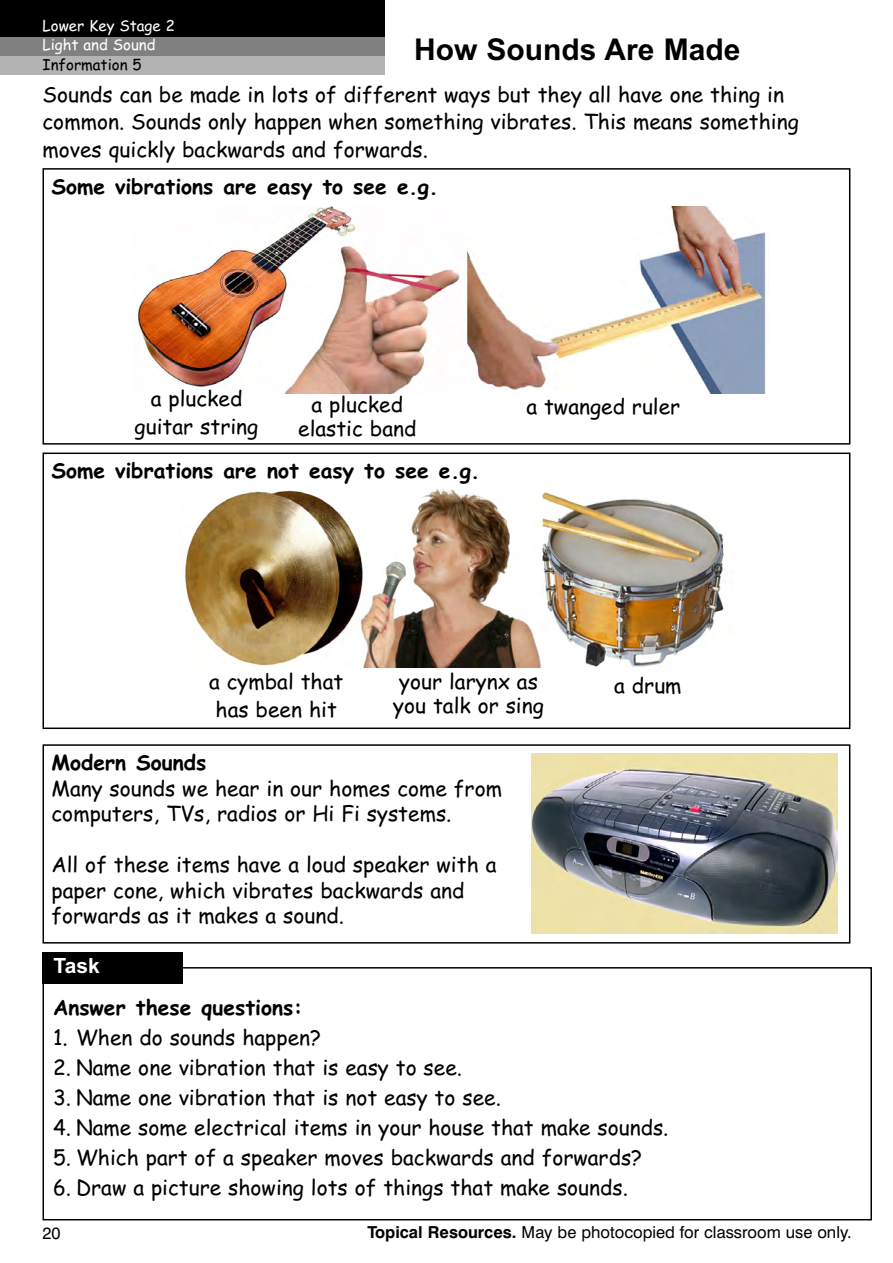
<style>
.page{position:relative;width:893px;height:1263px;background:#fff}
.page>*{position:absolute;margin:0;border:0;box-sizing:border-box;transform-origin:0 0}
.t1{font:700 30px "Arial";color:#000}
.t2{font:21px/27.5px "Comic Sans MS";color:#000}
.t3{font:700 21px "Comic Sans MS";color:#000}
.t4{font:700 21px "Arial";color:#fff}
.t5{font:16.5px "Swiss 721 BT";color:#000}
.t6{font:15px/19.6px "Comic Sans MS";color:#fff}
.t7{font:15px "Comic Sans MS";color:#000}
.s1{font-weight:700}
</style>
<div class="page">
<div style="left:0;top:0;width:384px;height:37px;background:#000"></div>
<div style="left:0;top:37px;width:384px;height:19px;background:#808080"></div>
<div style="left:0;top:56px;width:384px;height:18px;background:#b3b3b3"></div>
<div style="left:43px;top:967px;width:829px;height:253px;border:2px solid #000"></div>
<div style="left:43px;top:952px;width:140px;height:31px;background:#000"></div>
<div style="left:43px;top:168px;width:807px;height:277px;border:2px solid #000"></div>
<div style="left:43px;top:744px;width:807px;height:199px;border:2px solid #000"></div>
<img style="left:137px;top:206px;width:629px;height:187px">
<div style="left:43px;top:452px;width:807px;height:277px;border:2px solid #000"></div>
<img style="left:185px;top:489px;width:539px;height:179px">
<img style="left:531px;top:754px;width:307px;height:179px">
<p class="t6" style="left:43px;top:16px;width:134px">Lower Key Stage 2<br>Light and Sound</p>
<p class="t7" style="left:43px;top:56px;width:101px">Information 5</p>
<h1 class="t1" style="left:414px;top:33px;width:328px">How Sounds Are Made</h1>
<p class="t2" style="left:43px;top:81px;width:758px">Sounds can be made in lots of different ways but they all have one thing in common. Sounds only happen when something vibrates. This means something moves quickly backwards and forwards.</p>
<p class="t3" style="left:52px;top:174px;width:388px">Some vibrations are easy to see e.g.</p>
<p class="t2" style="left:135px;top:385px;width:125px;text-align:center">a plucked guitar string</p>
<p class="t2" style="left:298px;top:393px;width:120px;line-height:24px;text-align:center">a plucked elastic band</p>
<p class="t2" style="left:526px;top:393px;width:155px">a twanged ruler</p>
<p class="t3" style="left:52px;top:459px;width:430px">Some vibrations are not easy to see e.g.</p>
<p class="t2" style="left:209px;top:668px;width:136px;text-align:center">a cymbal that has been hit</p>
<p class="t2" style="left:393px;top:670px;width:152px;line-height:24px">your larynx as you talk or sing</p>
<p class="t2" style="left:614px;top:672px;width:69px">a drum</p>
<p class="t3" style="left:52px;top:750px;width:156px">Modern Sounds</p>
<p class="t2" style="left:52px;top:776px;width:452px;line-height:25.5px">Many sounds we hear in our homes come from computers, TVs, radios or Hi Fi systems.</p>
<p class="t2" style="left:52px;top:852px;width:446px;line-height:25.5px">All of these items have a loud speaker with a paper cone, which vibrates backwards and forwards as it makes a sound.</p>
<p class="t4" style="left:54px;top:954px;width:48px">Task</p>
<p class="t3" style="left:53px;top:996px;width:251px">Answer these questions:</p>
<p class="t2" style="left:53px;top:1024px;width:270px">1. When do sounds happen?</p>
<p class="t2" style="left:53px;top:1054px;width:411px">2. Name one vibration that is easy to see.</p>
<p class="t2" style="left:53px;top:1084px;width:449px">3. Name one vibration that is not easy to see.</p>
<p class="t2" style="left:53px;top:1114px;width:617px">4. Name some electrical items in your house that make sounds.</p>
<p class="t2" style="left:53px;top:1144px;width:591px">5. Which part of a speaker moves backwards and forwards?</p>
<p class="t2" style="left:53px;top:1174px;width:576px">6. Draw a picture showing lots of things that make sounds.</p>
<p class="t5" style="left:43px;top:1227px;width:20px">20</p>
<p class="t5" style="left:367px;top:1226px;width:486px"><span class="s1">Topical Resources.</span> May be photocopied for classroom use only.</p>
</div>
